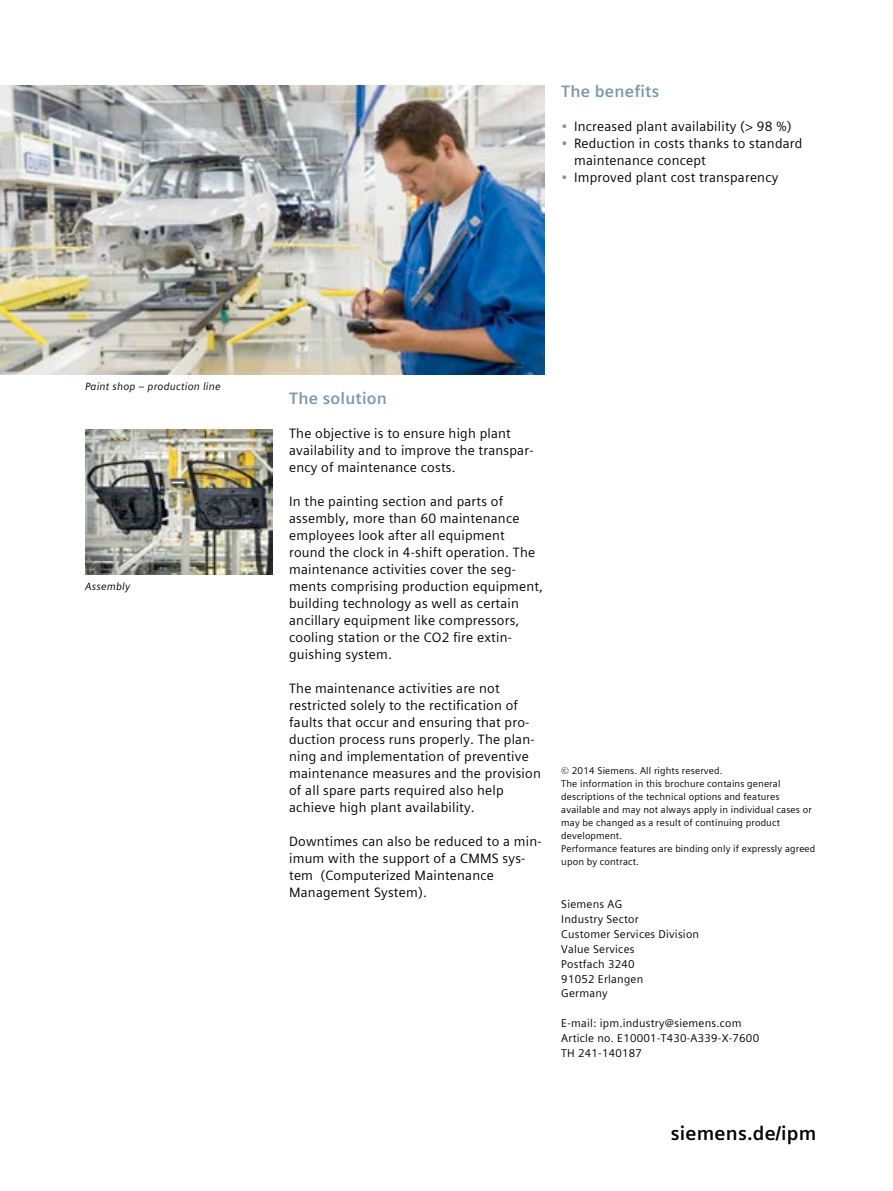
<style>
.page{position:relative;width:893px;height:1191px;background:#fff}
.page>*{position:absolute;margin:0;border:0;box-sizing:border-box;transform-origin:0 0}
.t1{font:700 19.5px "Siemens Sans Global";letter-spacing:.01em;color:#000}
.t2{font:700 16.5px "Siemens Sans Global";letter-spacing:.015em;color:#7b99a9}
.t3{font:13.5px/17px "Siemens Sans Global";letter-spacing:.015em;color:#000}
.t4{font:11.25px/14.9px "Siemens Sans Global";letter-spacing:.02em;color:#000}
.t5{font:italic 10.5px "Siemens Sans Global";letter-spacing:.02em;color:#000}
.t6{font:9.75px/13px "Siemens Sans Global";letter-spacing:.015em;color:#000}
.s1{color:#7b99a9}
</style>
<div class="page">
<img style="left:0;top:85px;width:544px;height:289px">
<img style="left:85px;top:429px;width:187px;height:145px">
<p class="t2" style="left:561px;top:79px;width:99px">The benefits</p>
<p class="t3" style="left:561px;top:118px;width:232px"><span class="s1">•</span> Increased plant availability (&gt; 98 %)</p>
<p class="t3" style="left:574px;top:135px;width:230px;text-indent:-13px"><span class="s1">•</span> Reduction in costs thanks to standard maintenance concept</p>
<p class="t3" style="left:561px;top:169px;width:219px"><span class="s1">•</span> Improved plant cost transparency</p>
<p class="t5" style="left:85px;top:379px;width:137px">Paint shop – production line</p>
<p class="t5" style="left:85px;top:579px;width:47px">Assembly</p>
<p class="t2" style="left:289px;top:385px;width:99px">The solution</p>
<p class="t3" style="left:289px;top:424px;width:246px">The objective is to ensure high plant availability and to improve the transpar&shy;ency of maintenance costs.</p>
<p class="t3" style="left:289px;top:492px;width:256px">In the painting section and parts of assembly, more than 60 maintenance employees look after all equipment round the clock in 4-shift operation. The maintenance activities cover the seg&shy;ments comprising production equipment, building technology as well as certain ancillary equipment like compressors, cooling station or the CO2 fire extin&shy;guishing system.</p>
<p class="t3" style="left:289px;top:680px;width:253px">The maintenance activities are not restricted solely to the rectification of faults that occur and ensuring that pro&shy;duction process runs properly. The plan&shy;ning and implementation of preventive maintenance measures and the provision of all spare parts required also help achieve high plant availability.</p>
<p class="t3" style="left:289px;top:833px;width:254px">Downtimes can also be reduced to a min&shy;imum with the support of a CMMS sys&shy;tem (Computerized Maintenance<br>Management System).</p>
<p class="t6" style="left:561px;top:763px;width:256px">© 2014 Siemens. All rights reserved.<br>The information in this brochure contains general descriptions of the technical options and features available and may not always apply in individual cases or may be changed as a result of continuing product development.<br>Performance features are binding only if expressly agreed upon by contract.</p>
<p class="t4" style="left:561px;top:897px;width:139px">Siemens AG<br>Industry Sector<br>Customer Services Division<br>Value Services<br>Postfach 3240<br>91052 Erlangen<br>Germany</p>
<p class="t4" style="left:561px;top:1016px;width:199px">E-mail: ipm.industry@siemens.com<br>Article no. E10001-T430-A339-X-7600<br>TH 241-140187</p>
<h1 class="t1" style="left:671px;top:1118px;width:147px">siemens.de/ipm</h1>
</div>
